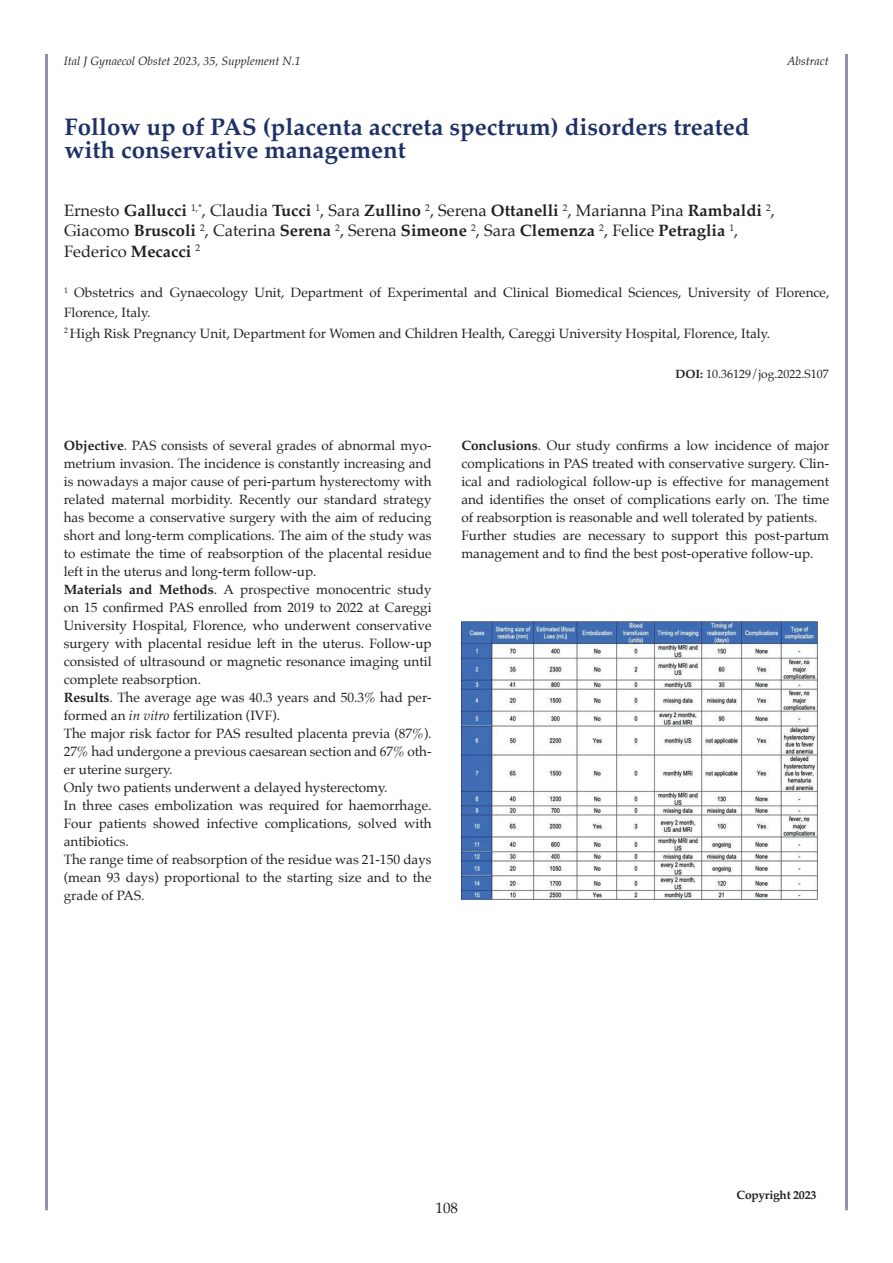
<style>
.page{position:relative;width:893px;height:1263px;background:#fff}
.page>*{position:absolute;margin:0;border:0;box-sizing:border-box;transform-origin:0 0}
.t1{font:700 24px/22.5px "Palatino";color:#1f3267}
.t2{font:16.5px/20.2px "Palatino";color:#231f20}
.t3{font:15px "Palatino";color:#231f20}
.t4{font:13.5px/18px "Palatino";color:#231f20}
.t5{font:italic 12px "Palatino";color:#231f20}
.t6{font:12px "Palatino";color:#231f20}
.t7{font:700 12px "Palatino";letter-spacing:-.02em;color:#231f20}
.s1{font-weight:700}
.s2{font-style:italic}
</style>
<div class="page">
<hr style="left:45px;top:54px;width:3px;height:1156px;background:#9391ad">
<hr style="left:845px;top:54px;width:3px;height:1156px;background:#9391ad">
<img style="left:461px;top:621px;width:356px;height:279px">
<p class="t5" style="left:64px;top:51px;width:239px">Ital J Gynaecol Obstet 2023, 35, Supplement N.1</p>
<p class="t5" style="left:787px;top:51px;width:43px">Abstract</p>
<h1 class="t1" style="left:65px;top:115px;width:686px">Follow up of PAS (placenta accreta spectrum) disorders treated with conservative management</h1>
<p class="t2" style="left:64px;top:200px;width:712px">Ernesto <span class="s1">Gallucci</span> <sup>1,*</sup>, Claudia <span class="s1">Tucci</span> <sup>1</sup>, Sara <span class="s1">Zullino</span> <sup>2</sup>, Serena <span class="s1">Ottanelli</span> <sup>2</sup>, Marianna Pina <span class="s1">Rambaldi</span> <sup>2</sup>,<br>Giacomo <span class="s1">Bruscoli</span> <sup>2</sup>, Caterina <span class="s1">Serena</span> <sup>2</sup>, Serena <span class="s1">Simeone</span> <sup>2</sup>, Sara <span class="s1">Clemenza</span> <sup>2</sup>, Felice <span class="s1">Petraglia</span> <sup>1</sup>,<br>Federico <span class="s1">Mecacci</span> <sup>2</sup></p>
<p class="t4" style="left:64px;top:282px;width:767px;line-height:20.2px"><sup>1</sup> Obstetrics and Gynaecology Unit, Department of Experimental and Clinical Biomedical Sciences, University of Florence,<br>Florence, Italy.<br><sup>2</sup> High Risk Pregnancy Unit, Department for Women and Children Health, Careggi University Hospital, Florence, Italy.</p>
<p class="t4" style="left:64px;top:436px;width:369px"><span class="s1">Objective</span>. PAS consists of several grades of abnormal myo&shy;metrium invasion. The incidence is constantly increasing and is nowadays a major cause of peri-partum hysterectomy with related maternal morbidity. Recently our standard strategy has become a conservative surgery with the aim of reducing short and long-term complications. The aim of the study was to estimate the time of reabsorption of the placental residue left in the uterus and long-term follow-up.<br><span class="s1">Materials and Methods</span>. A prospective monocentric study on 15 confirmed PAS enrolled from 2019 to 2022 at Careggi University Hospital, Florence, who underwent conservative surgery with placental residue left in the uterus. Follow-up consisted of ultrasound or magnetic resonance imaging until complete reabsorption.<br><span class="s1">Results</span>. The average age was 40.3 years and 50.3% had per&shy;formed an <span class="s2">in vitro</span> fertilization (IVF).<br>The major risk factor for PAS resulted placenta previa (87%).<br>27% had undergone a previous caesarean section and 67% oth&shy;er uterine surgery.<br>Only two patients underwent a delayed hysterectomy.<br>In three cases embolization was required for haemorrhage.<br>Four patients showed infective complications, solved with antibiotics.<br>The range time of reabsorption of the residue was 21-150 days (mean 93 days) proportional to the starting size and to the grade of PAS.</p>
<p class="t6" style="left:675px;top:364px;width:155px"><span class="s1">DOI:</span> 10.36129/jog.2022.S107</p>
<p class="t4" style="left:461px;top:436px;width:369px"><span class="s1">Conclusions</span>. Our study confirms a low incidence of major complications in PAS treated with conservative surgery. Clin&shy;ical and radiological follow-up is effective for management and identifies the onset of complications early on. The time of reabsorption is reasonable and well tolerated by patients.<br>Further studies are necessary to support this post-partum management and to find the best post-operative follow-up.</p>
<p class="t3" style="left:435px;top:1195px;width:24px">108</p>
<p class="t7" style="left:737px;top:1185px;width:81px">Copyright 2023</p>
</div>
